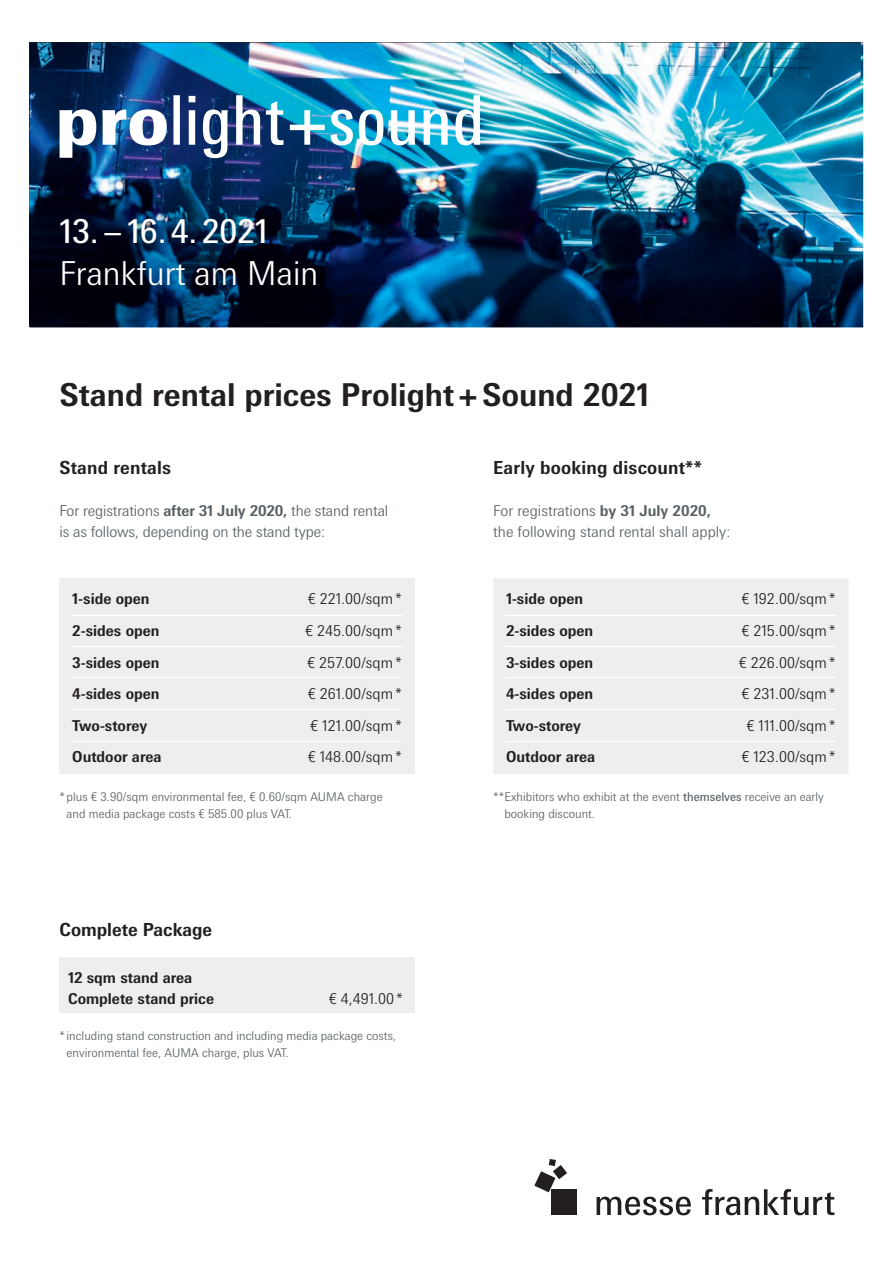
<style>
.page{position:relative;width:893px;height:1263px;background:#fff}
.page>*{position:absolute;margin:0;border:0;box-sizing:border-box;transform-origin:0 0}
.t1{font:300 33px "Messe Univers";color:#fff}
.t2{font:33px "Messe Univers";color:#fff}
.t3{font:700 31.5px "Messe Univers";color:#231f20}
.t4{font:700 18px "Messe Univers";letter-spacing:.01em;color:#231f20}
.t5{font:700 15px/21px "Messe Univers";color:#231f20}
.t6{font:300 15px "Messe Univers";color:#231f20}
.t7{font:300 15px/21px "Messe Univers";letter-spacing:-.01em;color:#576065}
.t8{font:300 12px/16.5px "Messe Univers";color:#576065}
.s1{font-weight:700}
.s2{font-weight:400}
</style>
<div class="page">
<img style="left:30px;top:43px;width:833px;height:284px">
<img style="left:29px;top:180px;width:325px;height:144px">
<svg style="left:59px;top:109px;width:37px;height:49px"></svg>
<svg style="left:102px;top:109px;width:65px;height:36px"></svg>
<svg style="left:173px;top:95px;width:7px;height:50px"></svg>
<svg style="left:189px;top:96px;width:6px;height:49px"></svg>
<svg style="left:203px;top:110px;width:25px;height:48px"></svg>
<svg style="left:236px;top:95px;width:24px;height:50px"></svg>
<svg style="left:266px;top:101px;width:17px;height:44px"></svg>
<svg style="left:290px;top:110px;width:63px;height:35px"></svg>
<svg style="left:359px;top:110px;width:24px;height:35px"></svg>
<svg style="left:391px;top:110px;width:24px;height:35px"></svg>
<svg style="left:423px;top:110px;width:25px;height:35px"></svg>
<svg style="left:455px;top:95px;width:25px;height:50px"></svg>
<div style="left:552px;top:1189px;width:25px;height:26px;background:#231f20"></div>
<svg style="left:534px;top:1159px;width:33px;height:33px"></svg>
<svg style="left:596px;top:1197px;width:95px;height:18px"></svg>
<svg style="left:702px;top:1189px;width:132px;height:26px"></svg>
<div style="left:60px;top:578px;width:355px;height:196px;background:#eeeeef"></div>
<div style="left:59px;top:957px;width:355px;height:56px;background:#eeeeef"></div>
<hr style="left:72px;top:615px;width:330px;height:1px;background:#fff">
<hr style="left:72px;top:646px;width:330px;height:1px;background:#fff">
<hr style="left:72px;top:677px;width:330px;height:1px;background:#fff">
<hr style="left:72px;top:709px;width:330px;height:1px;background:#fff">
<div style="left:493px;top:579px;width:355px;height:195px;background:#eeeeef"></div>
<hr style="left:505px;top:615px;width:331px;height:1px;background:#fff">
<hr style="left:505px;top:646px;width:331px;height:1px;background:#fff">
<hr style="left:505px;top:677px;width:331px;height:1px;background:#fff">
<hr style="left:505px;top:709px;width:331px;height:1px;background:#fff">
<hr style="left:505px;top:741px;width:331px;height:1px;background:#fff">
<hr style="left:72px;top:741px;width:330px;height:1px;background:#fff">
<h1 class="t2" style="left:60px;top:210px;width:210px">13. – 16. 4. 2021</h1>
<h1 class="t1" style="left:60px;top:252px;width:261px">Frankfurt am Main</h1>
<h2 class="t3" style="left:59px;top:375px;width:591px">Stand rental prices Prolight + Sound 2021</h2>
<h3 class="t4" style="left:60px;top:456px;width:113px">Stand rentals</h3>
<p class="t7" style="left:60px;top:500px;width:330px">For registrations <span class="s1">after 31 July 2020,</span> the stand rental is as follows, depending on the stand type:</p>
<p class="t5" style="left:72px;top:588px;width:79px">1-side open</p>
<p class="t6" style="left:308px;top:590px;width:96px">€ 221.00/sqm *</p>
<p class="t5" style="left:72px;top:620px;width:89px">2-sides open</p>
<p class="t6" style="left:305px;top:621px;width:98px">€ 245.00/sqm *</p>
<p class="t5" style="left:72px;top:651px;width:89px">3-sides open</p>
<p class="t6" style="left:307px;top:653px;width:96px">€ 257.00/sqm *</p>
<p class="t5" style="left:72px;top:683px;width:89px">4-sides open</p>
<p class="t6" style="left:308px;top:684px;width:96px">€ 261.00/sqm *</p>
<p class="t5" style="left:72px;top:714px;width:77px">Two-storey</p>
<p class="t6" style="left:310px;top:716px;width:93px">€ 121.00/sqm *</p>
<p class="t5" style="left:72px;top:746px;width:91px">Outdoor area</p>
<p class="t6" style="left:308px;top:747px;width:96px">€ 148.00/sqm *</p>
<p class="t8" style="left:67px;top:788px;width:318px;text-indent:-7px">* plus € 3.90/sqm environmental fee, € 0.60/sqm AUMA charge and media package costs € 585.00 plus VAT.</p>
<h3 class="t4" style="left:59px;top:919px;width:154px">Complete Package</h3>
<p class="t5" style="left:68px;top:967px;width:148px">12 sqm stand area<br>Complete stand price</p>
<p class="t6" style="left:329px;top:989px;width:76px">€ 4,491.00 *</p>
<p class="t8" style="left:67px;top:1027px;width:331px;text-indent:-7px">* including stand construction and including media package costs, environmental fee, AUMA charge, plus VAT.</p>
<h3 class="t4" style="left:493px;top:456px;width:210px">Early booking discount**</h3>
<p class="t7" style="left:493px;top:500px;width:239px">For registrations <span class="s1">by 31 July 2020, </span>the following stand rental shall apply:</p>
<p class="t5" style="left:506px;top:588px;width:79px">1-side open</p>
<p class="t6" style="left:741px;top:590px;width:96px">€ 192.00/sqm *</p>
<p class="t5" style="left:506px;top:620px;width:89px">2-sides open</p>
<p class="t6" style="left:741px;top:621px;width:96px">€ 215.00/sqm *</p>
<p class="t5" style="left:506px;top:651px;width:89px">3-sides open</p>
<p class="t6" style="left:739px;top:653px;width:98px">€ 226.00/sqm *</p>
<p class="t5" style="left:506px;top:683px;width:89px">4-sides open</p>
<p class="t6" style="left:741px;top:684px;width:96px">€ 231.00/sqm *</p>
<p class="t5" style="left:506px;top:714px;width:77px">Two-storey</p>
<p class="t6" style="left:746px;top:716px;width:91px">€ 111.00/sqm *</p>
<p class="t5" style="left:506px;top:746px;width:91px">Outdoor area</p>
<p class="t6" style="left:741px;top:747px;width:96px">€ 123.00/sqm *</p>
<p class="t8" style="left:504px;top:788px;width:321px;text-indent:-11px">** Exhibitors who exhibit at the event <span class="s2">themselves</span> receive an early booking discount.</p>
</div>
